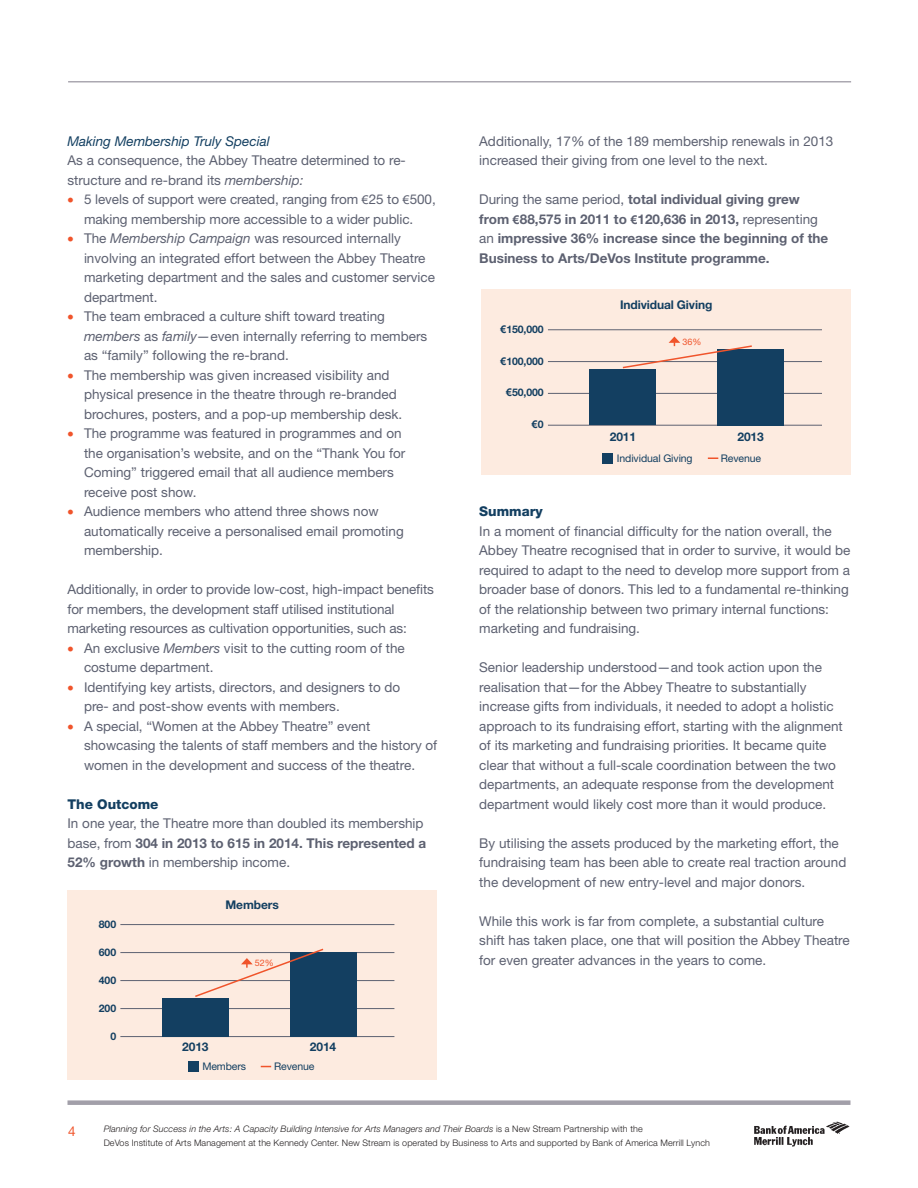
<style>
.page{position:relative;width:918px;height:1188px;background:#fff}
.page>*{position:absolute;margin:0;border:0;box-sizing:border-box;transform-origin:0 0}
.List_Paragraph{font:13.5px/19.5px "Helvetica Neue";color:#5d6171}
.t1{font:700 13.5px/19.5px "Helvetica Neue";color:#5d6171}
.t2{font:italic 13.5px "Helvetica Neue";color:#133f61}
.List_Paragraph-2{font:800 13.5px "Helvetica Neue";color:#133f61}
.t3{font:13.5px "Helvetica Neue";color:#f0542b}
.t4{font:700 12px "Helvetica Neue";letter-spacing:-.01em;color:#133f61}
.t5{font:10.5px "Helvetica Neue";letter-spacing:-.01em;color:#133f61}
.t6{font:700 10.5px "Helvetica Neue";letter-spacing:-.01em;color:#133f61}
.t7{font:700 10.5px "Arial";color:#133f61}
.t8{font:300 9px/13.8px "Helvetica Neue";letter-spacing:.01em;color:#231f20}
.t9{font:9px "Helvetica Neue";color:#f0542b}
.s1{font-style:italic}
.s2{color:#f0542b}
.s3{font-family:"Arial";font-size:12px}
.s4{font-weight:700}
.s5{font-weight:400}
.s6{font-family:"Arial"}
.s7{font-family:"Helvetica Neue"}
</style>
<div class="page">
<img style="left:754px;top:1121px;width:96px;height:26px">
<div style="left:68px;top:1100px;width:782px;height:5px;background:#a29fa9"></div>
<hr style="left:68px;top:81px;width:783px;height:1px;background:#aba8b1">
<div style="left:67px;top:890px;width:370px;height:190px;background:#fdebe0"></div>
<hr style="left:120px;top:924px;width:274px;height:1px;background:#5d6171">
<hr style="left:120px;top:952px;width:274px;height:1px;background:#5d6171">
<hr style="left:120px;top:980px;width:274px;height:1px;background:#5d6171">
<hr style="left:120px;top:1008px;width:274px;height:1px;background:#5d6171">
<hr style="left:120px;top:1036px;width:274px;height:1px;background:#5d6171">
<div style="left:162px;top:998px;width:66px;height:39px;background:#133f61"></div>
<div style="left:290px;top:952px;width:66px;height:85px;background:#133f61"></div>
<svg style="left:193px;top:948px;width:131px;height:49px"></svg>
<div style="left:188px;top:1061px;width:10px;height:11px;background:#133f61"></div>
<div style="left:481px;top:289px;width:370px;height:186px;background:#fdebe0"></div>
<hr style="left:548px;top:330px;width:274px;height:1px;background:#5d6171">
<hr style="left:548px;top:361px;width:274px;height:1px;background:#5d6171">
<hr style="left:548px;top:393px;width:274px;height:1px;background:#5d6171">
<hr style="left:548px;top:425px;width:274px;height:1px;background:#5d6171">
<div style="left:590px;top:370px;width:66px;height:55px;background:#133f61"></div>
<div style="left:718px;top:349px;width:66px;height:76px;background:#133f61"></div>
<svg style="left:621px;top:337px;width:131px;height:32px"></svg>
<div style="left:602px;top:454px;width:11px;height:10px;background:#133f61"></div>
<p class="t2" style="left:68px;top:133px;width:204px">Making Membership Truly Special</p>
<p class="List_Paragraph" style="left:68px;top:150px;width:340px">As a consequence, the Abbey Theatre determined to re&shy;structure and re-brand its <span class="s1">membership:</span></p>
<p class="List_Paragraph" style="left:68px;top:189px;width:370px;text-align:center"><span class="s2">•</span> 5 levels of support were created, ranging from <span class="s3">€</span>25 to <span class="s3">€</span>500, making membership more accessible to a wider public.</p>
<p class="List_Paragraph" style="left:84px;top:228px;width:353px;text-indent:-16px"><span class="s2">•</span> The <span class="s1">Membership Campaign</span> was resourced internally involving an integrated effort between the Abbey Theatre marketing department and the sales and customer service department.</p>
<p class="List_Paragraph" style="left:84px;top:306px;width:345px;text-indent:-16px"><span class="s2">•</span> The team embraced a culture shift toward treating <span class="s1">members</span> as <span class="s1">family—</span>even internally referring to members as “family” following the re-brand.</p>
<p class="List_Paragraph" style="left:84px;top:365px;width:320px;text-indent:-16px"><span class="s2">•</span> The membership was given increased visibility and physical presence in the theatre through re-branded brochures, posters, and a pop-up membership desk.</p>
<p class="List_Paragraph" style="left:84px;top:423px;width:323px;text-indent:-16px"><span class="s2">•</span> The programme was featured in programmes and on the organisation’s website, and on the “Thank You for Coming” triggered email that all audience members receive post show.</p>
<p class="List_Paragraph" style="left:84px;top:501px;width:321px;text-indent:-16px"><span class="s2">•</span> Audience members who attend three shows now automatically receive a personalised email promoting membership.</p>
<p class="List_Paragraph" style="left:68px;top:579px;width:368px">Additionally, in order to provide low-cost, high-impact benefits for members, the development staff utilised institutional marketing resources as cultivation opportunities, such as:</p>
<p class="List_Paragraph" style="left:84px;top:638px;width:322px;text-indent:-16px"><span class="s2">•</span> An exclusive <span class="s1">Members</span> visit to the cutting room of the costume department.</p>
<p class="List_Paragraph" style="left:84px;top:677px;width:318px;text-indent:-16px"><span class="s2">•</span> Identifying key artists, directors, and designers to do pre- and post-show events with members.</p>
<p class="List_Paragraph" style="left:84px;top:716px;width:355px;text-indent:-16px"><span class="s2">•</span> A special, “Women at the Abbey Theatre” event showcasing the talents of staff members and the history of women in the development and success of the theatre.</p>
<p class="List_Paragraph-2" style="left:68px;top:796px;width:93px">The Outcome</p>
<p class="List_Paragraph" style="left:68px;top:813px;width:360px">In one year, the Theatre more than doubled its membership base, from <span class="s4">304 in 2013 to 615 in 2014. This represented a<br>52% growth</span> in membership income.</p>
<p class="t6" style="left:99px;top:918px;width:19px">800</p>
<p class="t6" style="left:99px;top:946px;width:19px">600</p>
<p class="t6" style="left:99px;top:974px;width:19px">400</p>
<p class="t6" style="left:99px;top:1002px;width:19px">200</p>
<p class="t6" style="left:110px;top:1030px;width:7px">0</p>
<p class="t4" style="left:226px;top:898px;width:55px">Members</p>
<p class="t9" style="left:255px;top:958px;width:20px">52%</p>
<p class="t4" style="left:182px;top:1039px;width:28px">2013</p>
<p class="t4" style="left:310px;top:1039px;width:28px">2014</p>
<p class="t5" style="left:202px;top:1060px;width:45px">Members</p>
<p class="t5" style="left:274px;top:1060px;width:42px">Revenue</p>
<p class="List_Paragraph" style="left:479px;top:131px;width:356px">Additionally, 17% of the 189 membership renewals in 2013 increased their giving from one level to the next.</p>
<p class="t1" style="left:479px;top:189px;width:350px"><span class="s5">During the same period,</span> total individual giving grew from <span class="s3">€</span>88,575 in 2011 to <span class="s3">€</span>120,636 in 2013, <span class="s5">representing an</span> impressive 36% increase since the beginning of the Business to Arts/DeVos Institute programme.</p>
<p class="t6" style="left:500px;top:323px;width:45px"><span class="s6">€</span>150,000</p>
<p class="t6" style="left:500px;top:354px;width:45px"><span class="s6">€</span>100,000</p>
<p class="t6" style="left:506px;top:386px;width:39px"><span class="s6">€</span>50,000</p>
<p class="t7" style="left:532px;top:417px;width:13px">€<span class="s7">0</span></p>
<p class="t4" style="left:620px;top:297px;width:94px">Individual Giving</p>
<p class="t9" style="left:683px;top:336px;width:20px">36%</p>
<p class="t4" style="left:610px;top:429px;width:28px">2011</p>
<p class="t4" style="left:737px;top:429px;width:28px">2013</p>
<p class="t5" style="left:617px;top:452px;width:77px">Individual Giving</p>
<p class="t5" style="left:721px;top:452px;width:42px">Revenue</p>
<p class="List_Paragraph-2" style="left:479px;top:503px;width:65px">Summary</p>
<p class="List_Paragraph" style="left:479px;top:521px;width:373px">In a moment of financial difficulty for the nation overall, the Abbey Theatre recognised that in order to survive, it would be required to adapt to the need to develop more support from a broader base of donors. This led to a fundamental re-thinking of the relationship between two primary internal functions: marketing and fundraising.</p>
<p class="List_Paragraph" style="left:479px;top:657px;width:365px">Senior leadership understood—and took action upon the realisation that—for the Abbey Theatre to substantially increase gifts from individuals, it needed to adopt a holistic approach to its fundraising effort, starting with the alignment of its marketing and fundraising priorities. It became quite clear that without a full-scale coordination between the two departments, an adequate response from the development department would likely cost more than it would produce.</p>
<p class="List_Paragraph" style="left:479px;top:833px;width:369px">By utilising the assets produced by the marketing effort, the fundraising team has been able to create real traction around the development of new entry-level and major donors.</p>
<p class="List_Paragraph" style="left:479px;top:911px;width:372px">While this work is far from complete, a substantial culture shift has taken place, one that will position the Abbey Theatre for even greater advances in the years to come.</p>
<p class="t3" style="left:68px;top:1123px;width:9px">4</p>
<p class="t8" style="left:104px;top:1122px;width:608px"><span class="s1">Planning for Success in the Arts: A Capacity Building Intensive for Arts Managers and Their Boards</span> is a New Stream Partnership with the<br>DeVos Institute of Arts Management at the Kennedy Center. New Stream is operated by Business to Arts and supported by Bank of America Merrill Lynch</p>
</div>
